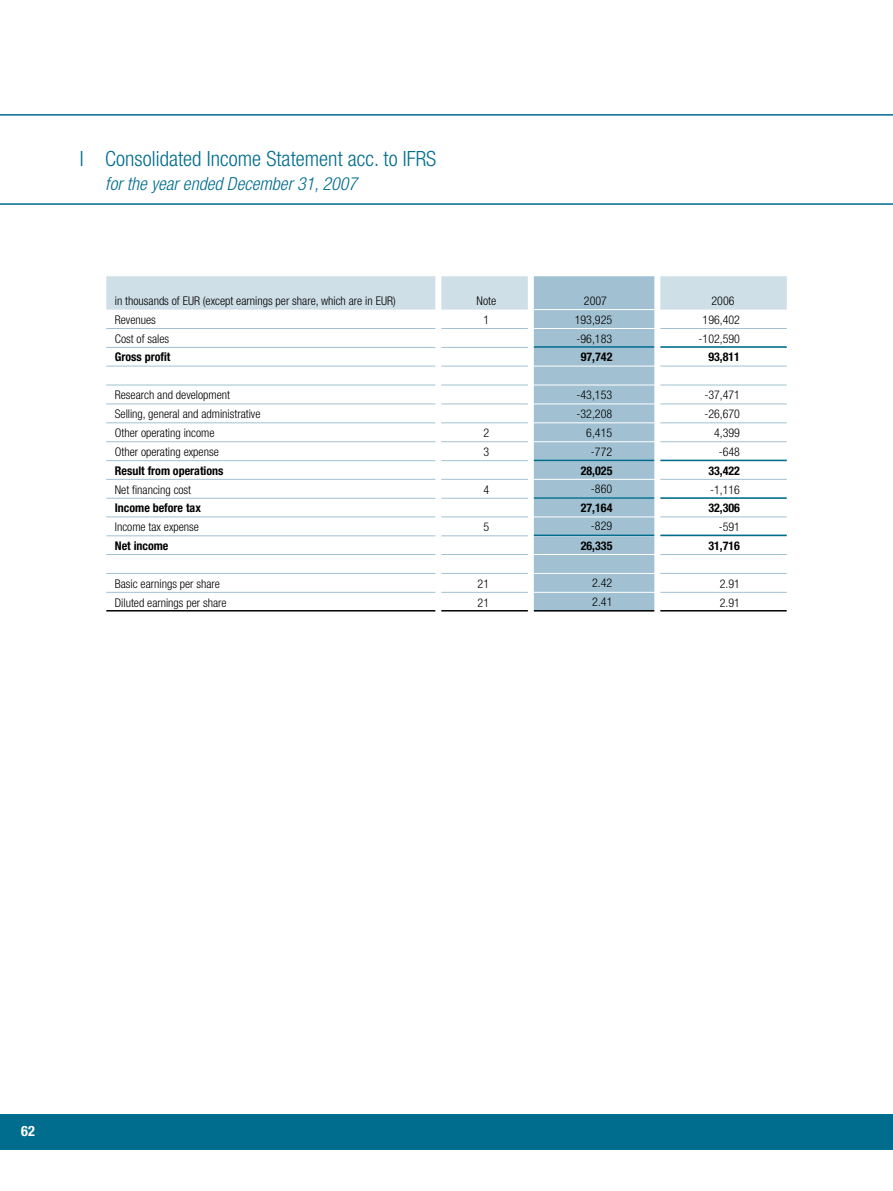
<style>
.page{position:relative;width:893px;height:1191px;background:#fff}
.page>*{position:absolute;margin:0;border:0;box-sizing:border-box;transform-origin:0 0}
.t1{font:300 condensed 21px "Helvetica Neue";letter-spacing:.005em;color:#006d8e}
.t2{font:italic 300 condensed 18px "Helvetica Neue";letter-spacing:.005em;color:#006d8e}
.t3{font:700 condensed 14.25px "Helvetica Neue";color:#fff}
.t4{font:300 condensed 12px "Helvetica Neue";color:#000}
.t5{font:700 condensed 12px "Helvetica Neue";color:#000}
.t6{font:300 condensed 12px "Helvetica Neue LT Pro";color:#000}
</style>
<div class="page">
<div style="left:0;top:1114px;width:893px;height:35px;background:#006d8e"></div>
<svg style="left:0;top:114px;width:893px;height:91px"></svg>
<div style="left:534px;top:593px;width:120px;height:17px;background:#a1c1d2"></div>
<hr style="left:106px;top:592px;width:332px;height:1px;background:#a1c1d2">
<hr style="left:438px;top:592px;width:94px;height:1px;background:#a1c1d2">
<hr style="left:659px;top:592px;width:128px;height:1px;background:#a1c1d2">
<svg style="left:106px;top:276px;width:681px;height:316px"></svg>
<hr style="left:532px;top:573px;width:127px;height:1px;background:#fff">
<hr style="left:106px;top:610px;width:681px;height:1px;background:#000">
<hr style="left:531px;top:534px;width:256px;height:2px;background:#006d8e">
<hr style="left:531px;top:497px;width:256px;height:2px;background:#006d8e">
<hr style="left:531px;top:459px;width:256px;height:2px;background:#006d8e">
<hr style="left:531px;top:346px;width:256px;height:2px;background:#006d8e">
<div style="left:435px;top:271px;width:6px;height:354px;background:#fff"></div>
<div style="left:528px;top:271px;width:6px;height:354px;background:#fff"></div>
<div style="left:654px;top:271px;width:6px;height:354px;background:#fff"></div>
<h1 class="t1" style="left:80px;top:146px;width:358px">I Consolidated Income Statement acc. to IFRS</h1>
<h2 class="t2" style="left:105px;top:173px;width:254px">for the year ended December 31, 2007</h2>
<p class="t4" style="left:115px;top:293px;width:282px">in thousands of EUR (except earnings per share, which are in EUR)</p>
<p class="t4" style="left:477px;top:294px;width:21px">Note</p>
<p class="t4" style="left:584px;top:294px;width:25px">2007</p>
<p class="t4" style="left:711px;top:294px;width:25px">2006</p>
<p class="t4" style="left:115px;top:313px;width:43px">Revenues</p>
<p class="t4" style="left:483px;top:313px;width:7px">1</p>
<p class="t4" style="left:575px;top:313px;width:39px">193,925</p>
<p class="t4" style="left:703px;top:313px;width:39px">196,402</p>
<p class="t4" style="left:115px;top:332px;width:56px">Cost of sales</p>
<p class="t4" style="left:576px;top:332px;width:37px">-96,183</p>
<p class="t4" style="left:699px;top:332px;width:43px">-102,590</p>
<p class="t5" style="left:115px;top:350px;width:57px">Gross profit</p>
<p class="t5" style="left:581px;top:350px;width:33px">97,742</p>
<p class="t5" style="left:708px;top:350px;width:33px">93,811</p>
<p class="t4" style="left:115px;top:388px;width:117px">Research and development</p>
<p class="t4" style="left:576px;top:388px;width:37px">-43,153</p>
<p class="t4" style="left:704px;top:388px;width:37px">-37,471</p>
<p class="t4" style="left:115px;top:407px;width:147px">Selling, general and administrative</p>
<p class="t4" style="left:576px;top:407px;width:37px">-32,208</p>
<p class="t4" style="left:704px;top:407px;width:37px">-26,670</p>
<p class="t4" style="left:115px;top:426px;width:101px">Other operating income</p>
<p class="t4" style="left:483px;top:426px;width:7px">2</p>
<p class="t4" style="left:586px;top:426px;width:27px">6,415</p>
<p class="t4" style="left:714px;top:426px;width:27px">4,399</p>
<p class="t4" style="left:115px;top:445px;width:106px">Other operating expense</p>
<p class="t4" style="left:483px;top:445px;width:7px">3</p>
<p class="t4" style="left:591px;top:445px;width:23px">-772</p>
<p class="t4" style="left:719px;top:445px;width:23px">-648</p>
<p class="t5" style="left:115px;top:463px;width:110px">Result from operations</p>
<p class="t5" style="left:581px;top:463px;width:33px">28,025</p>
<p class="t5" style="left:708px;top:463px;width:33px">33,422</p>
<p class="t4" style="left:115px;top:482px;width:78px">Net financing cost</p>
<p class="t4" style="left:483px;top:482px;width:7px">4</p>
<p class="t6" style="left:591px;top:481px;width:23px">-860</p>
<p class="t4" style="left:710px;top:482px;width:31px">-1,116</p>
<p class="t5" style="left:115px;top:501px;width:88px">Income before tax</p>
<p class="t5" style="left:581px;top:501px;width:33px">27,164</p>
<p class="t5" style="left:708px;top:501px;width:33px">32,306</p>
<p class="t4" style="left:115px;top:520px;width:86px">Income tax expense</p>
<p class="t4" style="left:483px;top:520px;width:7px">5</p>
<p class="t6" style="left:591px;top:519px;width:23px">-829</p>
<p class="t4" style="left:719px;top:520px;width:23px">-591</p>
<p class="t5" style="left:115px;top:538px;width:55px">Net income</p>
<p class="t5" style="left:581px;top:538px;width:33px">26,335</p>
<p class="t5" style="left:708px;top:538px;width:33px">31,716</p>
<p class="t4" style="left:115px;top:576px;width:107px">Basic earnings per share</p>
<p class="t4" style="left:478px;top:576px;width:13px">21</p>
<p class="t6" style="left:592px;top:575px;width:22px">2.42</p>
<p class="t4" style="left:720px;top:576px;width:22px">2.91</p>
<p class="t4" style="left:115px;top:595px;width:113px">Diluted earnings per share</p>
<p class="t4" style="left:478px;top:595px;width:13px">21</p>
<p class="t6" style="left:592px;top:594px;width:22px">2.41</p>
<p class="t4" style="left:720px;top:595px;width:22px">2.91</p>
<p class="t3" style="left:21px;top:1122px;width:15px">62</p>
</div>
